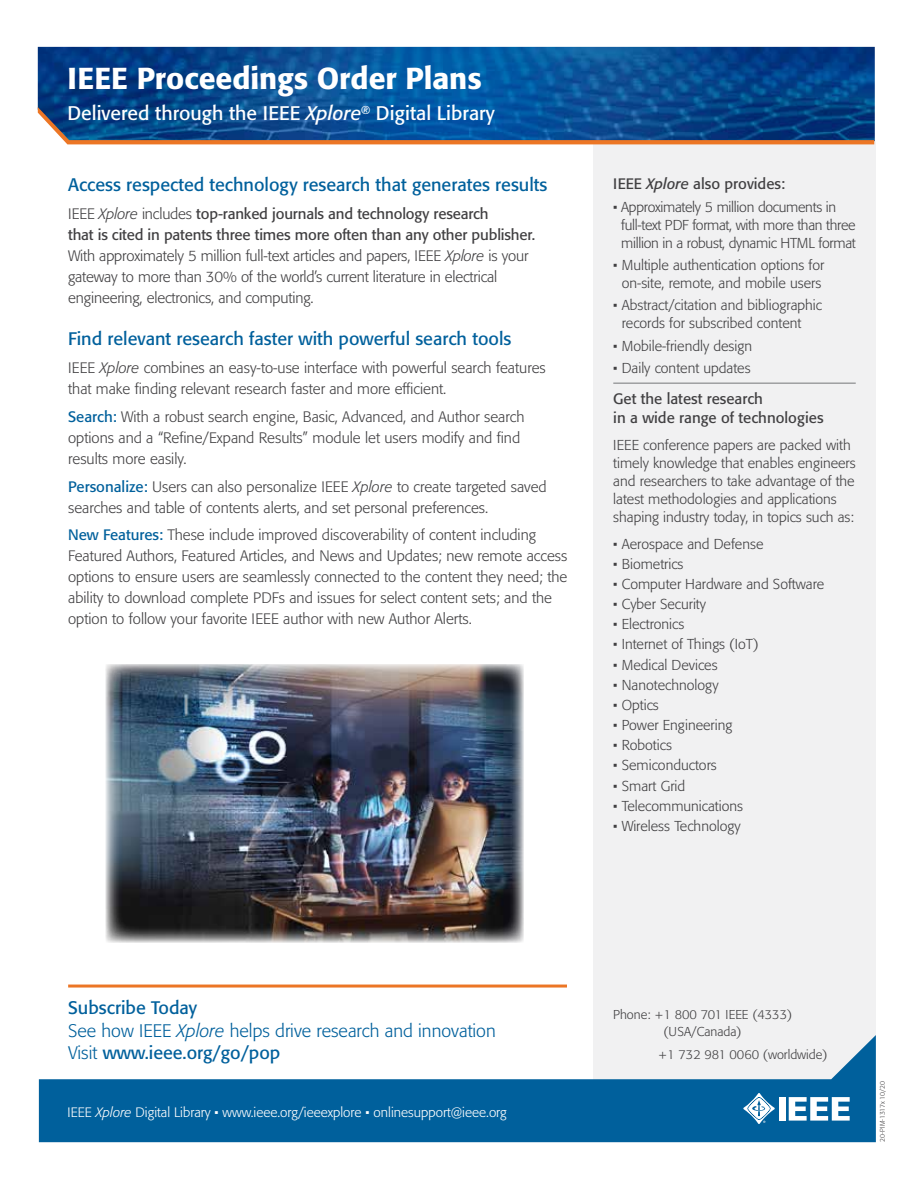
<style>
.page{position:relative;width:918px;height:1188px;background:#fff}
.page>*{position:absolute;margin:0;border:0;box-sizing:border-box;transform-origin:0 0}
.t1{font:500 30px "Formata";color:#fff}
.t2{font:19.5px "Formata";color:#fff}
.t3{font:18px "Formata";color:#00609c}
.t4{font:300 18px/22.5px "Formata";color:#00609c}
.t5{font:300 15px/21px "Formata";color:#414042}
.t6{font:15px/19.5px "Formata";color:#414042}
.t7{font:300 14.25px/18px "Formata";color:#414042}
.t8{font:300 14.25px/18px "Formata";letter-spacing:-.02em;color:#414042}
.t9{font:300 13.5px "Formata";color:#fff}
.t10{font:300 12.75px/16.5px "Formata";color:#414042;text-align:center}
.t11{font:300 6.75px "Formata";color:#414042}
.s1{font-style:italic}
.s2{font-weight:400}
.s3{font-weight:400;color:#00609c}
</style>
<div class="page">
<div style="left:593px;top:141px;width:283px;height:894px;background:#f1f1f2"></div>
<svg style="left:39px;top:1035px;width:837px;height:107px;fill:#00609c"></svg>
<div style="left:779px;top:1097px;width:6px;height:24px;background:#fff"></div>
<svg style="left:789px;top:1097px;width:61px;height:24px"></svg>
<svg style="left:743px;top:1093px;width:32px;height:31px"></svg>
<img style="left:38px;top:47px;width:837px;height:94px">
<svg style="left:38px;top:107px;width:836px;height:37px;background:#235084"></svg>
<hr style="left:68px;top:985px;width:499px;height:3px;background:#ec7625">
<hr style="left:613px;top:383px;width:243px;height:1px;background:#757679">
<img style="left:106px;top:664px;width:418px;height:279px">
<h1 class="t1" style="left:68px;top:60px;width:416px">IEEE Proceedings Order Plans</h1>
<h2 class="t2" style="left:68px;top:101px;width:429px">Delivered through the IEEE <span class="s1">Xplore</span><sup>®</sup> Digital Library</h2>
<p class="t3" style="left:68px;top:174px;width:481px">Access respected technology research that generates results</p>
<p class="t5" style="left:68px;top:203px;width:469px">IEEE <span class="s1">Xplore</span> includes <span class="s2">top-ranked journals and technology research<br>that is cited in patents three times more often than any other publisher.<br></span>With approximately 5 million full-text articles and papers, IEEE <span class="s1">Xplore</span> is your gateway to more than 30% of the world’s current literature in electrical engineering, electronics, and computing.</p>
<p class="t3" style="left:68px;top:328px;width:445px">Find relevant research faster with powerful search tools</p>
<p class="t5" style="left:68px;top:358px;width:479px">IEEE <span class="s1">Xplore</span> combines an easy-to-use interface with powerful search features that make finding relevant research faster and more efficient.</p>
<p class="t5" style="left:68px;top:406px;width:458px"><span class="s3">Search:</span> With a robust search engine, Basic, Advanced, and Author search options and a “Refine/Expand Results” module let users modify and find results more easily.</p>
<p class="t5" style="left:68px;top:476px;width:480px"><span class="s3">Personalize:</span> Users can also personalize IEEE <span class="s1">Xplore</span> to create targeted saved searches and table of contents alerts, and set personal preferences.</p>
<p class="t5" style="left:68px;top:525px;width:501px"><span class="s3">New Features:</span> These include improved discoverability of content including Featured Authors, Featured Articles, and News and Updates; new remote access options to ensure users are seamlessly connected to the content they need; the ability to download complete PDFs and issues for select content sets; and the option to follow your favorite IEEE author with new Author Alerts.</p>
<p class="t6" style="left:613px;top:174px;width:173px">IEEE <span class="s1">Xplore</span> also provides:</p>
<p class="t8" style="left:621px;top:198px;width:236px;text-indent:-8px">• Approximately 5 million documents in full-text PDF format, with more than three million in a robust, dynamic HTML format</p>
<p class="t7" style="left:613px;top:256px;width:212px;text-align:center">• Multiple authentication options for on-site, remote, and mobile users</p>
<p class="t7" style="left:622px;top:297px;width:202px;text-indent:-8px">• Abstract/citation and bibliographic records for subscribed content</p>
<p class="t7" style="left:613px;top:337px;width:140px">• Mobile-friendly design</p>
<p class="t7" style="left:613px;top:359px;width:139px">• Daily content updates</p>
<p class="t6" style="left:613px;top:389px;width:212px">Get the latest research<br>in a wide range of technologies</p>
<p class="t7" style="left:613px;top:436px;width:244px">IEEE conference papers are packed with timely knowledge that enables engineers and researchers to take advantage of the latest methodologies and applications shaping industry today, in topics such as:</p>
<p class="t7" style="left:613px;top:535px;width:152px">• Aerospace and Defense</p>
<p class="t7" style="left:613px;top:555px;width:72px">• Biometrics</p>
<p class="t7" style="left:613px;top:575px;width:213px">• Computer Hardware and Software</p>
<p class="t7" style="left:613px;top:595px;width:94px">• Cyber Security</p>
<p class="t7" style="left:613px;top:615px;width:73px">• Electronics</p>
<p class="t7" style="left:613px;top:636px;width:147px">• Internet of Things (IoT)</p>
<p class="t7" style="left:613px;top:656px;width:106px">• Medical Devices</p>
<p class="t7" style="left:613px;top:676px;width:107px">• Nanotechnology</p>
<p class="t7" style="left:613px;top:696px;width:47px">• Optics</p>
<p class="t7" style="left:613px;top:716px;width:120px">• Power Engineering</p>
<p class="t7" style="left:613px;top:736px;width:60px">• Robotics</p>
<p class="t7" style="left:613px;top:757px;width:105px">• Semiconductors</p>
<p class="t7" style="left:613px;top:777px;width:74px">• Smart Grid</p>
<p class="t7" style="left:613px;top:797px;width:131px">• Telecommunications</p>
<p class="t7" style="left:613px;top:817px;width:129px">• Wireless Technology</p>
<p class="t4" style="left:68px;top:997px;width:429px"><span class="s2">Subscribe Today<br></span>See how IEEE <span class="s1">Xplore</span> helps drive research and innovation<br>Visit <span class="s2">www.ieee.org/go/pop</span></p>
<p class="t10" style="left:613px;top:1007px;width:181px">Phone: +1 800 701 IEEE (4333) (USA/Canada)</p>
<p class="t10" style="left:658px;top:1047px;width:171px">+1 732 981 0060 (worldwide)</p>
<p class="t9" style="left:68px;top:1104px;width:441px">IEEE <span class="s1">Xplore</span> Digital Library • www.ieee.org/ieeexplore • onlinesupport@ieee.org</p>
<p class="t11" style="left:878px;top:1142px;width:62px;rotate:-90deg">20-PIM-1317x 10/20</p>
</div>
